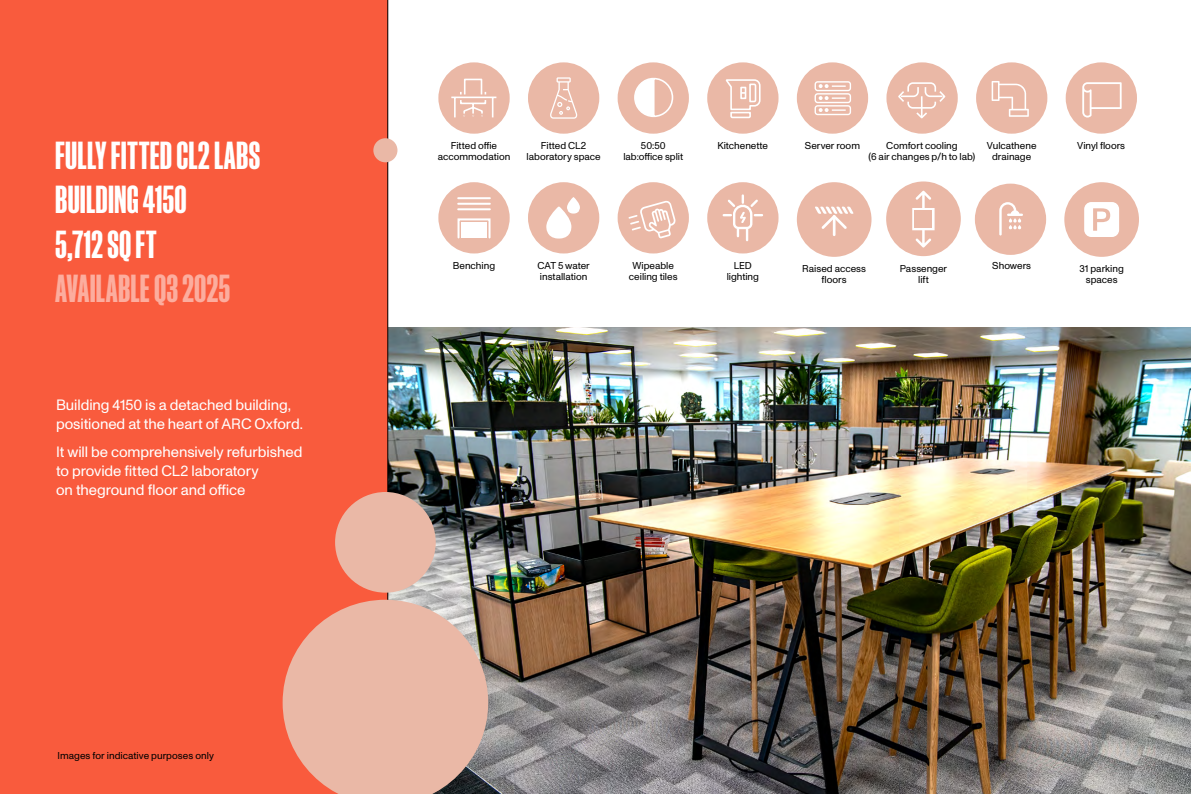
<style>
.page{position:relative;width:1191px;height:794px;background:#fff}
.page>*{position:absolute;margin:0;border:0;box-sizing:border-box;transform-origin:0 0}
.t1{font:700 37px/44.2px "Manuka";letter-spacing:.005em;color:#fff}
.t2{font:700 37px "Manuka";letter-spacing:.005em;color:#fcad9e}
.t3{font:15px/19px "ABC Monument Grotesk";letter-spacing:-.005em;color:#fff}
.t4{font:10px/11px "ABC Monument Grotesk";color:#000;text-align:center}
</style>
<div class="page">
<img style="left:388px;top:327px;width:803px;height:467px">
<div style="left:0;top:0;width:388px;height:794px;background:#f95b3d"></div>
<hr style="left:387px;top:0;width:1px;height:794px;background:#000">
<div style="left:373px;top:138px;width:24px;height:24px;background:#eab8a6;border-radius:50%"></div>
<div style="left:335px;top:492px;width:101px;height:100px;background:#eab8a6;border-radius:50%"></div>
<svg style="left:283px;top:600px;width:205px;height:194px;background:#e2aa98"></svg>
<div style="left:528px;top:62px;width:71px;height:72px;background:#eab8a6;border-radius:50%"></div>
<svg style="left:550px;top:77px;width:27px;height:42px"></svg>
<div style="left:797px;top:62px;width:71px;height:72px;background:#eab8a6;border-radius:50%"></div>
<div style="left:976px;top:62px;width:71px;height:72px;background:#eab8a6;border-radius:50%"></div>
<svg style="left:991px;top:81px;width:37px;height:36px"></svg>
<div style="left:707px;top:62px;width:71px;height:72px;background:#eab8a6;border-radius:50%"></div>
<div style="left:1065px;top:62px;width:72px;height:72px;background:#eab8a6;border-radius:50%"></div>
<svg style="left:1082px;top:82px;width:39px;height:36px"></svg>
<div style="left:438px;top:182px;width:71px;height:71px;background:#eab8a6;border-radius:50%"></div>
<div style="left:457px;top:218px;width:33px;height:20px;border:2px solid #fff"></div>
<div style="left:461px;top:222px;width:17px;height:15px;background:#fff"></div>
<div style="left:479px;top:222px;width:8px;height:15px;background:#fff"></div>
<hr style="left:458px;top:208px;width:32px;height:2px;background:#fff">
<hr style="left:458px;top:203px;width:32px;height:2px;background:#fff">
<hr style="left:458px;top:197px;width:32px;height:2px;background:#fff">
<div style="left:707px;top:182px;width:71px;height:71px;background:#eab8a6;border-radius:50%"></div>
<svg style="left:723px;top:195px;width:39px;height:45px"></svg>
<div style="left:797px;top:182px;width:74px;height:75px;background:#eab8a6;border-radius:50%"></div>
<svg style="left:815px;top:207px;width:39px;height:29px"></svg>
<div style="left:617px;top:182px;width:72px;height:71px;background:#eab8a6;border-radius:50%"></div>
<svg style="left:628px;top:201px;width:47px;height:38px"></svg>
<svg style="left:528px;top:182px;width:71px;height:71px"></svg>
<div style="left:438px;top:62px;width:71px;height:72px;background:#eab8a6;border-radius:50%"></div>
<svg style="left:451px;top:78px;width:46px;height:40px"></svg>
<svg style="left:886px;top:181px;width:74px;height:75px"></svg>
<svg style="left:1064px;top:182px;width:75px;height:75px"></svg>
<div style="left:886px;top:62px;width:71px;height:72px;background:#eab8a6;border-radius:50%"></div>
<svg style="left:898px;top:82px;width:48px;height:37px"></svg>
<div style="left:617px;top:62px;width:72px;height:72px;background:#eab8a6;border-radius:50%"></div>
<svg style="left:634px;top:77px;width:40px;height:41px"></svg>
<svg style="left:725px;top:79px;width:36px;height:40px"></svg>
<div style="left:814px;top:81px;width:37px;height:10px;border:1px solid #fff;border-radius:2px"></div>
<svg style="left:818px;top:84px;width:27px;height:4px"></svg>
<div style="left:814px;top:93px;width:37px;height:10px;border:1px solid #fff;border-radius:2px"></div>
<svg style="left:818px;top:96px;width:27px;height:4px"></svg>
<div style="left:814px;top:105px;width:37px;height:10px;border:1px solid #fff;border-radius:2px"></div>
<svg style="left:818px;top:108px;width:27px;height:4px"></svg>
<svg style="left:975px;top:184px;width:71px;height:71px"></svg>
<h1 class="t1" style="left:55px;top:133px;width:206px">FULLY FITTED CL2 LABS<br>BUILDING 4150<br>5,712 SQ FT</h1>
<h1 class="t2" style="left:55px;top:269px;width:177px">AVAILABLE Q3 2025</h1>
<h2 class="t3" style="left:56px;top:396px;width:248px">Building 4150 is a detached building, positioned at the heart of ARC Oxford.</h2>
<h2 class="t3" style="left:56px;top:442px;width:248px">It will be comprehensively refurbished to provide fitted CL2 laboratory<br>on theground floor and office</h2>
<p class="t4" style="left:57px;top:750px;width:158px">Images for indicative purposes only</p>
<p class="t4" style="left:438px;top:140px;width:74px">Fitted offie accommodation</p>
<p class="t4" style="left:526px;top:140px;width:76px">Fitted CL2 laboratory space</p>
<p class="t4" style="left:805px;top:140px;width:57px">Server room</p>
<p class="t4" style="left:987px;top:140px;width:51px">Vulcathene drainage</p>
<p class="t4" style="left:868px;top:140px;width:108px">Comfort cooling<br>(6 air changes p/h to lab)</p>
<p class="t4" style="left:717px;top:140px;width:52px">Kitchenette</p>
<p class="t4" style="left:1077px;top:140px;width:49px">Vinyl floors</p>
<p class="t4" style="left:623px;top:140px;width:61px">50:50 lab:office split</p>
<p class="t4" style="left:537px;top:260px;width:54px;text-align:left">CAT 5 water installation</p>
<p class="t4" style="left:453px;top:260px;width:44px">Benching</p>
<p class="t4" style="left:726px;top:260px;width:34px">LED lighting</p>
<p class="t4" style="left:802px;top:263px;width:65px">Raised access floors</p>
<p class="t4" style="left:629px;top:260px;width:50px">Wipeable ceiling tiles</p>
<p class="t4" style="left:992px;top:260px;width:40px">Showers</p>
<p class="t4" style="left:899px;top:263px;width:49px">Passenger lift</p>
<p class="t4" style="left:1079px;top:263px;width:46px">31 parking spaces</p>
</div>
